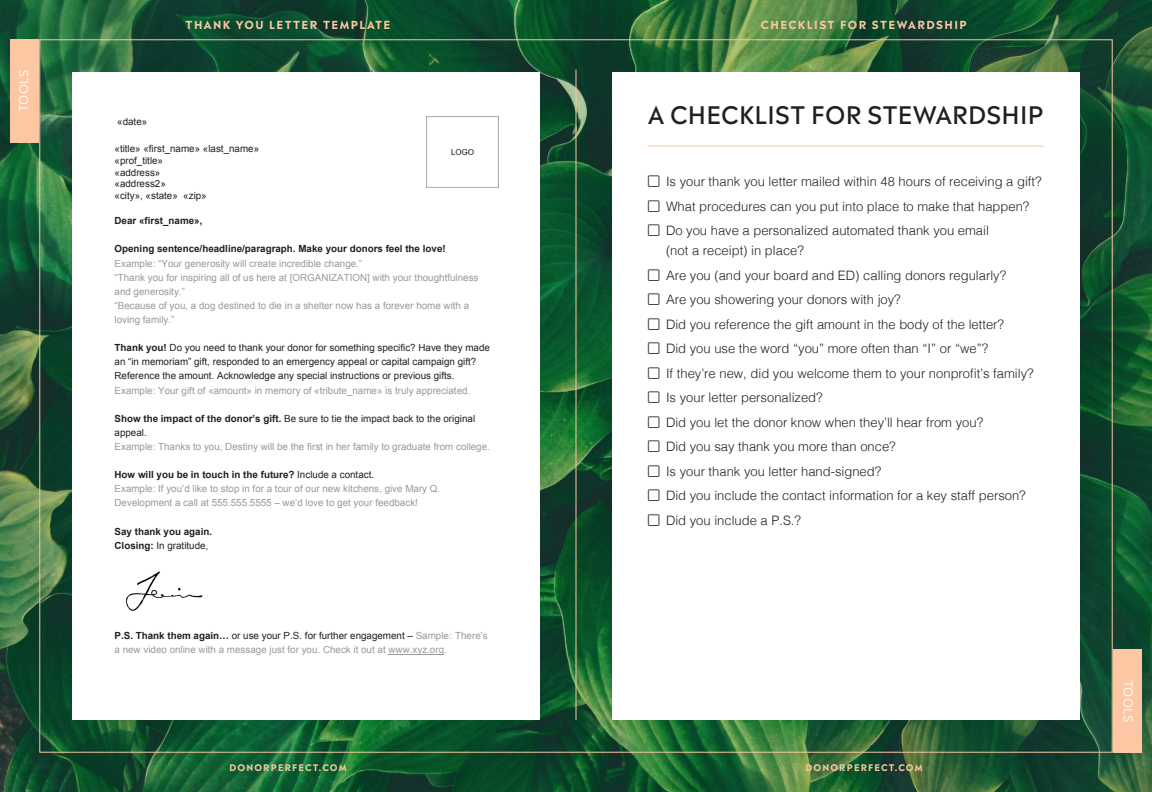
<style>
.page{position:relative;width:1152px;height:792px;background:#fff}
.page>*{position:absolute;margin:0;border:0;box-sizing:border-box;transform-origin:0 0}
.t1{font:500 24px "Madera";letter-spacing:.01em;color:#231f20}
.t2{font:300 13px/24.5px "Helvetica";color:#231f20}
.t3{font:12px "Madera";letter-spacing:.035em;color:#fff}
.t4{font:700 11px "Madera";letter-spacing:.13em;color:#fcc7a2}
.t5{font:9.8px/14.1px "Arial";color:#999}
.t6{font:9.8px/11.7px "Arial";color:#231f20}
.t7{font:700 9.8px/14.1px "Arial";color:#231f20}
.t8{font:700 9px "Madera";letter-spacing:.13em;color:#fcc7a2}
.s1{font-weight:700}
.s2{font-weight:700;color:#231f20}
.s3{color:#231f20}
.s4{font-weight:400}
</style>
<div class="page">
<img style="left:0;top:0;width:1152px;height:792px">
<hr style="left:576px;top:70px;width:1px;height:650px;background:#fcc7a2">
<div style="left:72px;top:72px;width:468px;height:647px;background:#fff"></div>
<img style="left:126px;top:571px;width:77px;height:40px">
<hr style="left:389px;top:654px;width:55px;height:1px;background:#999">
<img style="left:427px;top:116px;width:71px;height:71px">
<div style="left:612px;top:72px;width:468px;height:648px;background:#fff"></div>
<hr style="left:648px;top:146px;width:396px;height:1px;background:#fcc7a2">
<div style="left:1113px;top:650px;width:29px;height:103px;background:#fcc7a2"></div>
<div style="left:10px;top:39px;width:29px;height:103px;background:#fcc7a2"></div>
<p class="t3" style="left:13px;top:112px;width:44px;rotate:-90deg">TOOLS</p>
<p class="t4" style="left:186px;top:15px;width:206px">THANK YOU LETTER TEMPLATE</p>
<p class="t6" style="left:117px;top:116px;width:32px">«date»</p>
<p class="t6" style="left:115px;top:143px;width:146px">«title» «first_name» «last_name» «prof_title»<br>«address»<br>«address2»<br>«city», «state» «zip»</p>
<p class="t7" style="left:115px;top:214px;width:89px">Dear «first_name»,</p>
<p class="t7" style="left:115px;top:242px;width:333px">Opening sentence/headline/paragraph. Make your donors feel the love!</p>
<p class="t5" style="left:115px;top:256px;width:365px">Example: “Your generosity will create incredible change.”<br>“Thank you for inspiring all of us here at [ORGANIZATION] with your thoughtfulness and generosity.”<br>“Because of you, a dog destined to die in a shelter now has a forever home with a loving family.”</p>
<p class="t6" style="left:115px;top:341px;width:377px;line-height:14.1px"><span class="s1">Thank you!</span> Do you need to thank your donor for something specific? Have they made an “in memoriam” gift, responded to an emergency appeal or capital campaign gift?<br>Reference the amount. Acknowledge any special instructions or previous gifts.</p>
<p class="t5" style="left:115px;top:383px;width:357px">Example: Your gift of «amount» in memory of «tribute_name» is truly appreciated.</p>
<p class="t6" style="left:115px;top:411px;width:362px;line-height:14.1px"><span class="s1">Show the impact of the donor’s gift.</span> Be sure to tie the impact back to the original appeal.</p>
<p class="t5" style="left:115px;top:439px;width:377px">Example: Thanks to you, Destiny will be the first in her family to graduate from college.</p>
<p class="t5" style="left:115px;top:468px;width:327px"><span class="s2">How will you be in touch in the future?</span> <span class="s3">Include a contact.<br></span>Example: If you’d like to stop in for a tour of our new kitchens, give Mary Q.<br>Development a call at 555.555.5555 – we’d love to get your feedback!</p>
<p class="t7" style="left:115px;top:524px;width:99px">Say thank you again.<br>Closing: <span class="s4">In gratitude,</span></p>
<p class="t5" style="left:115px;top:628px;width:375px"><span class="s2">P.S. Thank them again…</span> <span class="s3">or use your P.S. for further engagement –</span> Sample: There’s a new video online with a message just for you. Check it out at www.xyz.org.</p>
<p class="t8" style="left:229px;top:759px;width:119px">DONORPERFECT.COM</p>
<p class="t4" style="left:761px;top:15px;width:208px">CHECKLIST FOR STEWARDSHIP</p>
<h1 class="t1" style="left:648px;top:94px;width:397px">A CHECKLIST FOR STEWARDSHIP</h1>
<h2 class="t2" style="left:666px;top:169px;width:377px">Is your thank you letter mailed within 48 hours of receiving a gift?<br>What procedures can you put into place to make that happen?<br>Do you have a personalized automated thank you email</h2>
<p class="t2" style="left:666px;top:238px;width:369px">(not a receipt) in place?<br>Are you (and your board and ED) calling donors regularly?<br>Are you showering your donors with joy?<br>Did you reference the gift amount in the body of the letter?<br>Did you use the word “you” more often than “I” or “we”?<br>If they’re new, did you welcome them to your nonprofit’s family?<br>Is your letter personalized?<br>Did you let the donor know when they’ll hear from you?<br>Did you say thank you more than once?<br>Is your thank you letter hand-signed?<br>Did you include the contact information for a key staff person?<br>Did you include a P.S.?</p>
<p class="t8" style="left:805px;top:759px;width:119px">DONORPERFECT.COM</p>
<p class="t3" style="left:1139px;top:680px;width:44px;rotate:90deg">TOOLS</p>
</div>
